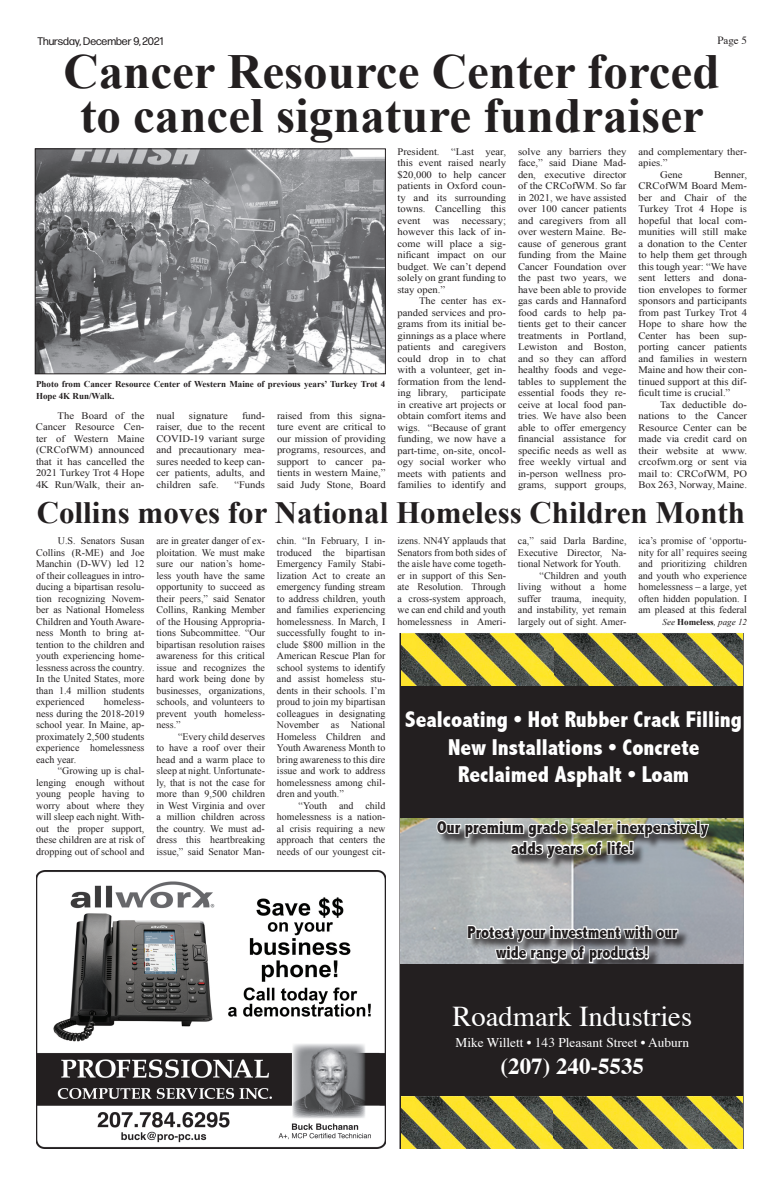
<style>
.page{position:relative;width:783px;height:1188px;background:#fff}
.page>*{position:absolute;margin:0;border:0;box-sizing:border-box;transform-origin:0 0}
.t1{font:700 49px/44px "Times New Roman";color:#231f20;text-align:center}
.t2{font:700 31px "Times New Roman";color:#231f20}
.t3{font:28.7px "Times";color:#fff}
.t4{font:800 condensed 22.9px/27.5px "Abadi";color:#fff;text-align:center}
.t5{font:700 22.9px "Times";color:#fff}
.t6{font:800 condensed 17.2px/20.6px "Abadi";color:#231f20;text-align:center}
.t7{font:800 condensed 17.2px/20.6px "Abadi";color:#231f20;text-align:center;scale:.95 1}
.t8{font:13.4px "Times";color:#fff}
.t9{font:11px "Forma DJR Deck";color:#231f20}
.t10{font:11px "Times";color:#231f20}
.t11{font:10px/11.5px "Times New Roman";color:#231f20;text-align:justify}
.t12{font:10px/11.5px "Times New Roman";color:#231f20;text-align:justify;scale:1.06 1}
.t13{font:700 9px/11.5px "Times New Roman";color:#231f20}
.t14{font:italic 9px "Times New Roman";color:#231f20}
.s1{font-weight:700;font-style:normal}
</style>
<div class="page">
<img style="left:36px;top:870px;width:349px;height:279px">
<div style="left:400px;top:633px;width:344px;height:516px;background:#231f20"></div>
<img style="left:402px;top:634px;width:152px;height:52px">
<img style="left:554px;top:634px;width:189px;height:52px">
<img style="left:401px;top:818px;width:343px;height:146px">
<div style="left:438px;top:822px;width:282px;height:48px;background:#231f20;opacity:.75"></div>
<img style="left:435px;top:818px;width:275px;height:47px">
<div style="left:469px;top:927px;width:221px;height:48px;background:#231f20;opacity:.75"></div>
<svg style="left:466px;top:915px;width:213px;height:56px"></svg>
<img style="left:401px;top:1097px;width:153px;height:52px">
<img style="left:554px;top:1097px;width:188px;height:52px">
<img style="left:37px;top:151px;width:347px;height:221px">
<div style="left:35px;top:149px;width:351px;height:225px;border:1px solid #231f20"></div>
<p class="t9" style="left:38px;top:34px;width:127px">Thursday, December 9, 2021</p>
<p class="t10" style="left:717px;top:30px;width:31px">Page 5</p>
<h1 class="t1" style="left:63px;top:48px;width:658px">Cancer Resource Center forced to cancel signature fundraiser</h1>
<p class="t12" style="left:398px;top:145px;width:104px">President. “Last year, this event raised nearly $20,000 to help cancer patients in Oxford coun&shy;ty and its surrounding towns. Cancelling this event was necessary; however this lack of in&shy;come will place a sig&shy;nificant impact on our budget. We can’t depend solely on grant funding to stay open.”</p>
<p class="t12" style="left:398px;top:295px;width:104px;text-indent:22px">The center has ex&shy;panded services and pro&shy;grams from its initial be&shy;ginnings as a place where patients and caregivers could drop in to chat with a volunteer, get in&shy;formation from the lend&shy;ing library,</p>
<p class="t12" style="left:518px;top:145px;width:104px">solve any barriers they face,” said Diane Mad&shy;den, executive director of the CRCofWM. So far in 2021, we have assisted over 100 cancer patients and caregivers from all over western Maine. Be&shy;cause of generous grant funding from the Maine Cancer Foundation over the past two years, we have been able to provide gas cards and Hannaford food cards to help pa&shy;tients get to their cancer treatments in Portland, Lewiston and Boston, and so they can afford healthy foods and vege&shy;tables to supplement the essential foods they re&shy;ceive at local food pan&shy;tries. We have also been able to offer emergency financial assistance for specific needs as well as free weekly virtual and in-person wellness pro&shy;grams, support groups,</p>
<p class="t12" style="left:639px;top:145px;width:104px">and complementary ther-</p>
<p class="t12" style="left:638px;top:157px;width:29px">apies.”</p>
<p class="t12" style="left:660px;top:168px;width:23px">Gene</p>
<p class="t12" style="left:638px;top:168px;width:104px;text-indent:76px">Benner, CRCofWM Board Mem&shy;ber and Chair of the Turkey Trot 4 Hope is hopeful that local com&shy;munities will still make a donation to the Center to help them get through this tough year: “We have sent letters and dona&shy;tion envelopes to former sponsors and participants from past Turkey Trot 4<br>Hope to share how the Center has been sup&shy;porting cancer patients and families in western Maine and how their con&shy;tinued support at this dif&shy;ficult time is crucial.”</p>
<p class="t12" style="left:638px;top:398px;width:104px;text-indent:22px">Tax deductible do&shy;nations to the Cancer Resource Center can be made via credit card on their website at www. crcofwm.org or sent via mail to: CRCofWM, PO Box 263, Norway, Maine.</p>
<h2 class="t2" style="left:37px;top:491px;width:710px">Collins moves for National Homeless Children Month</h2>
<p class="t11" style="left:36px;top:535px;width:110px;text-indent:22px">U.S. Senators Susan Collins (R-ME) and Joe Manchin (D-WV) led 12 of their colleagues in intro&shy;ducing a bipartisan resolu&shy;tion recognizing Novem&shy;ber as National Homeless Children and Youth Aware&shy;ness Month to bring at&shy;tention to the children and youth experiencing home&shy;lessness across the country.<br>In the United States, more than 1.4 million students experienced</p>
<p class="t13" style="left:36px;top:378px;width:351px">Photo from Cancer Resource Center of Western Maine of previous years’ Turkey Trot 4<br>Hope 4K Run/Walk.</p>
<p class="t12" style="left:36px;top:410px;width:104px;text-indent:22px">The Board of the Cancer Resource Cen&shy;ter of Western Maine (CRCofWM) announced that it has cancelled the 2021 Turkey Trot 4 Hope 4K Run/Walk, their an-</p>
<p class="t12" style="left:156px;top:410px;width:19px">nual</p>
<p class="t12" style="left:189px;top:410px;width:38px">signature</p>
<p class="t12" style="left:398px;top:387px;width:104px;text-indent:64px">participate in creative art projects or obtain comfort items and wigs. “Because of grant funding, we now have a part-time, on-site, oncol&shy;ogy social worker who meets with patients and families to identify and</p>
<p class="t12" style="left:156px;top:410px;width:104px;text-indent:86px">fund&shy;raiser, due to the recent COVID-19 variant surge and precautionary mea&shy;sures needed to keep can&shy;cer patients, adults, and children safe.</p>
<p class="t12" style="left:277px;top:410px;width:104px">raised from this signa&shy;ture event are critical to our mission of providing programs, resources, and support to cancer pa&shy;tients in western Maine,” said Judy Stone, Board</p>
<p class="t12" style="left:234px;top:479px;width:30px">“Funds</p>
<p class="t11" style="left:397px;top:535px;width:110px">izens. NN4Y applauds that Senators from both sides of the aisle have come togeth&shy;er in support of this Sen&shy;ate Resolution. Through a cross-system approach, we can end child and youth homelessness in Ameri-</p>
<p class="t11" style="left:518px;top:535px;width:110px">ca,” said Darla Bardine,</p>
<p class="t11" style="left:638px;top:535px;width:110px">ica’s promise of ‘opportu&shy;nity for all’ requires seeing and prioritizing children and youth who experience homelessness – a large, yet often hidden population. I am pleased at this federal</p>
<p class="t14" style="left:663px;top:616px;width:86px">See <span class="s1">Homeless</span>, page 12</p>
<p class="t11" style="left:277px;top:535px;width:110px">chin. “In February, I in&shy;troduced the bipartisan Emergency Family Stabi&shy;lization Act to create an emergency funding stream to address children, youth and families experiencing homelessness. In March, I successfully fought to in&shy;clude $800 million in the American Rescue Plan for school systems to identify and assist homeless stu&shy;dents in their schools. I’m proud to join my bipartisan colleagues in designating November as National Homeless Children and Youth Awareness Month to bring awareness to this dire issue and work to address homelessness among chil&shy;dren and youth.”</p>
<p class="t11" style="left:277px;top:800px;width:110px;text-indent:22px">“Youth and child homelessness is a nation&shy;al crisis requiring a new approach that centers the needs of our youngest cit-</p>
<p class="t11" style="left:156px;top:535px;width:110px">are in greater danger of ex&shy;ploitation. We must make sure our nation’s home&shy;less youth have the same opportunity to succeed as their peers,” said Senator Collins, Ranking Member of the Housing Appropria&shy;tions Subcommittee. “Our bipartisan resolution raises awareness for this critical issue and recognizes the hard work being done by businesses, organizations, schools, and volunteers to prevent youth homeless&shy;ness.”</p>
<p class="t11" style="left:156px;top:731px;width:110px;text-indent:22px">“Every child deserves to have a roof over their head and a warm place to sleep at night. Unfortunate&shy;ly, that is not the case for more than 9,500 children in West Virginia and over a million children across the country. We must ad&shy;dress this heartbreaking issue,” said Senator Man-</p>
<p class="t11" style="left:518px;top:547px;width:110px">Executive Director, Na-</p>
<p class="t11" style="left:518px;top:558px;width:105px">tional Network for Youth.</p>
<p class="t11" style="left:540px;top:570px;width:88px">“Children and youth</p>
<p class="t11" style="left:518px;top:581px;width:110px">living without a home</p>
<p class="t11" style="left:518px;top:593px;width:110px">suffer trauma, inequity,</p>
<p class="t11" style="left:518px;top:604px;width:110px">and instability, yet remain</p>
<p class="t11" style="left:518px;top:616px;width:110px">largely out of sight. Amer-</p>
<p class="t11" style="left:36px;top:696px;width:110px;text-indent:68px">homeless&shy;ness during the 2018-2019 school year. In Maine, ap&shy;proximately 2,500 students experience homelessness each year.</p>
<p class="t11" style="left:36px;top:765px;width:110px;text-indent:22px">“Growing up is chal&shy;lenging enough without young people having to worry about where they will sleep each night. With&shy;out the proper support, these children are at risk of dropping out of school and</p>
<h3 class="t4" style="left:405px;top:706px;width:338px">Sealcoating • Hot Rubber Crack Filling<br>New Installations • Concrete<br>Reclaimed Asphalt • Loam</h3>
<h3 class="t6" style="left:437px;top:817px;width:272px">Our premium grade sealer inexpensively adds years of life!</h3>
<h3 class="t7" style="left:468px;top:922px;width:222px">Protect your investment with our wide range of products!</h3>
<h3 class="t3" style="left:452px;top:990px;width:241px">Roadmark Industries</h3>
<h3 class="t8" style="left:456px;top:1030px;width:235px">Mike Willett • 143 Pleasant Street • Auburn</h3>
<h3 class="t5" style="left:501px;top:1045px;width:145px">(207) 240-5535</h3>
</div>
